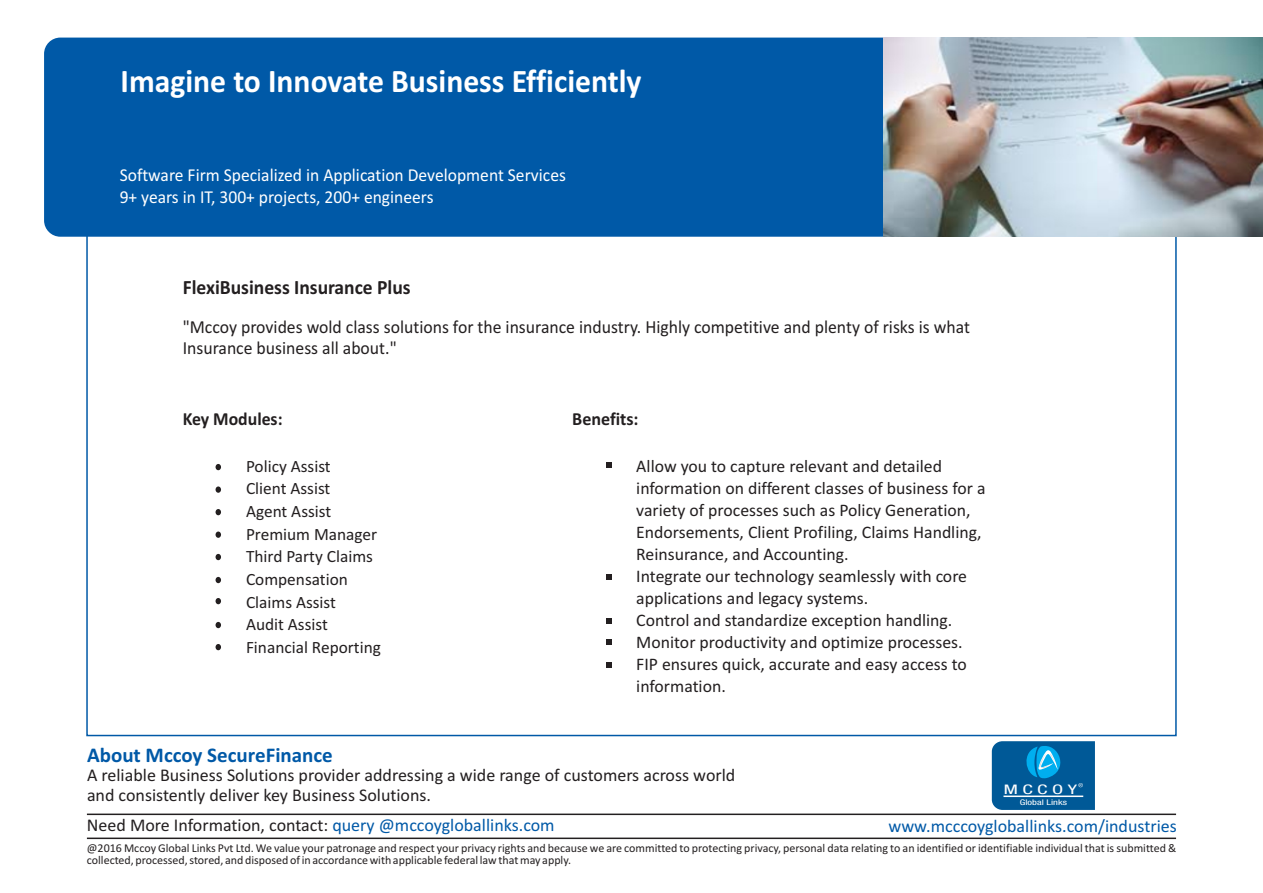
<style>
.page{position:relative;width:1263px;height:893px;background:#fff}
.page>*{position:absolute;margin:0;border:0;box-sizing:border-box;transform-origin:0 0}
.t1{font:700 33px "Calibri";color:#fff;scale:.96 1}
.t2{font:700 21px "Calibri";color:#0059a7}
.t3{font:700 20.4px "Calibri";color:#231f20;scale:.96 1}
.t4{font:18.45px/21.1px "Calibri";color:#231f20;scale:.96 1}
.t5{font:700 18.45px "Calibri";color:#231f20;scale:.96 1}
.t6{font:700 18.45px "Calibri";color:#231f20}
.t7{font:18.3px/22.4px "Calibri";color:#fff;scale:.96 1}
.t8{font:18px/19px "Calibri";color:#231f20}
.t9{font:18px "Calibri";color:#0059a7}
.t10{font:17.7px/21.9px "Calibri";color:#231f20}
.t11{font:17.25px/22.6px "Calibri";color:#231f20}
.t12{font:13.2px "Helvetica Neue Condensed";letter-spacing:.22em;color:#fff;scale:1.52 1}
.t13{font:12px/11.7px "Calibri";color:#231f20}
.t14{font:7.8px "Helvetica Neue Condensed";color:#fff;scale:1.35 1}
.s1{color:#0059a7}
</style>
<div class="page">
<hr style="left:87px;top:813px;width:1089px;height:2px;background:#231f20">
<hr style="left:87px;top:837px;width:1089px;height:2px;background:#231f20">
<svg style="left:992px;top:741px;width:103px;height:69px;background:#0a68a4"></svg>
<svg style="left:606px;top:462px;width:5px;height:6px"></svg>
<svg style="left:606px;top:574px;width:5px;height:6px"></svg>
<div style="left:44px;top:38px;width:840px;height:199px;background:#0059a7"></div>
<svg style="left:216px;top:464px;width:5px;height:6px"></svg>
<svg style="left:216px;top:486px;width:5px;height:7px"></svg>
<svg style="left:216px;top:509px;width:5px;height:6px"></svg>
<svg style="left:216px;top:532px;width:5px;height:6px"></svg>
<svg style="left:606px;top:618px;width:5px;height:6px"></svg>
<svg style="left:216px;top:554px;width:5px;height:6px"></svg>
<svg style="left:606px;top:662px;width:5px;height:6px"></svg>
<svg style="left:216px;top:577px;width:5px;height:6px"></svg>
<svg style="left:216px;top:598px;width:5px;height:6px"></svg>
<svg style="left:216px;top:622px;width:5px;height:6px"></svg>
<svg style="left:216px;top:644px;width:5px;height:6px"></svg>
<svg style="left:606px;top:639px;width:5px;height:5px"></svg>
<img style="left:884px;top:38px;width:379px;height:199px">
<h1 class="t1" style="left:121px;top:67px;width:544px">Imagine to Innovate Business Efficiently</h1>
<p class="t7" style="left:120px;top:165px;width:466px">Software Firm Specialized in Application Development Services<br>9+ years in IT, 300+ projects, 200+ engineers</p>
<p class="t3" style="left:183px;top:278px;width:239px">FlexiBusiness Insurance Plus</p>
<p class="t4" style="left:183px;top:318px;width:821px">"Mccoy provides wold class solutions for the insurance industry. Highly competitive and plenty of risks is what<br>Insurance business all about."</p>
<p class="t5" style="left:183px;top:411px;width:106px">Key Modules:</p>
<p class="t6" style="left:572px;top:411px;width:68px">Benefits:</p>
<p class="t10" style="left:636px;top:457px;width:351px">Allow you to capture relevant and detailed information on different classes of business for a variety of processes such as Policy Generation, Endorsements, Client Profiling, Claims Handling, Reinsurance, and Accounting.<br>Integrate our technology seamlessly with core applications and legacy systems.<br>Control and standardize exception handling.<br>Monitor productivity and optimize processes.<br>FIP ensures quick, accurate and easy access to information.</p>
<p class="t11" style="left:246px;top:456px;width:136px">Policy Assist<br>Client Assist<br>Agent Assist<br>Premium Manager<br>Third Party Claims<br>Compensation<br>Claims Assist<br>Audit Assist<br>Financial Reporting</p>
<p class="t2" style="left:87px;top:746px;width:247px">About Mccoy SecureFinance</p>
<p class="t8" style="left:87px;top:767px;width:650px">A reliable Business Solutions provider addressing a wide range of customers across world and consistently deliver key Business Solutions.</p>
<p class="t8" style="left:87px;top:817px;width:469px">Need More Information, contact: <span class="s1">query @mccoygloballinks.com</span></p>
<p class="t9" style="left:888px;top:818px;width:290px">www.mcccoygloballinks.com/industries</p>
<p class="t13" style="left:87px;top:843px;width:1091px">@2016 Mccoy Global Links Pvt Ltd. We value your patronage and respect your privacy rights and because we are committed to protecting privacy, personal data relating to an identified or identifiable individual that is submitted &amp; collected, processed, stored, and disposed of in accordance with applicable federal law that may apply.</p>
<p class="t12" style="left:1004px;top:782px;width:50px">MCCOY</p>
<p class="t14" style="left:1020px;top:798px;width:36px">Global Links</p>
</div>
